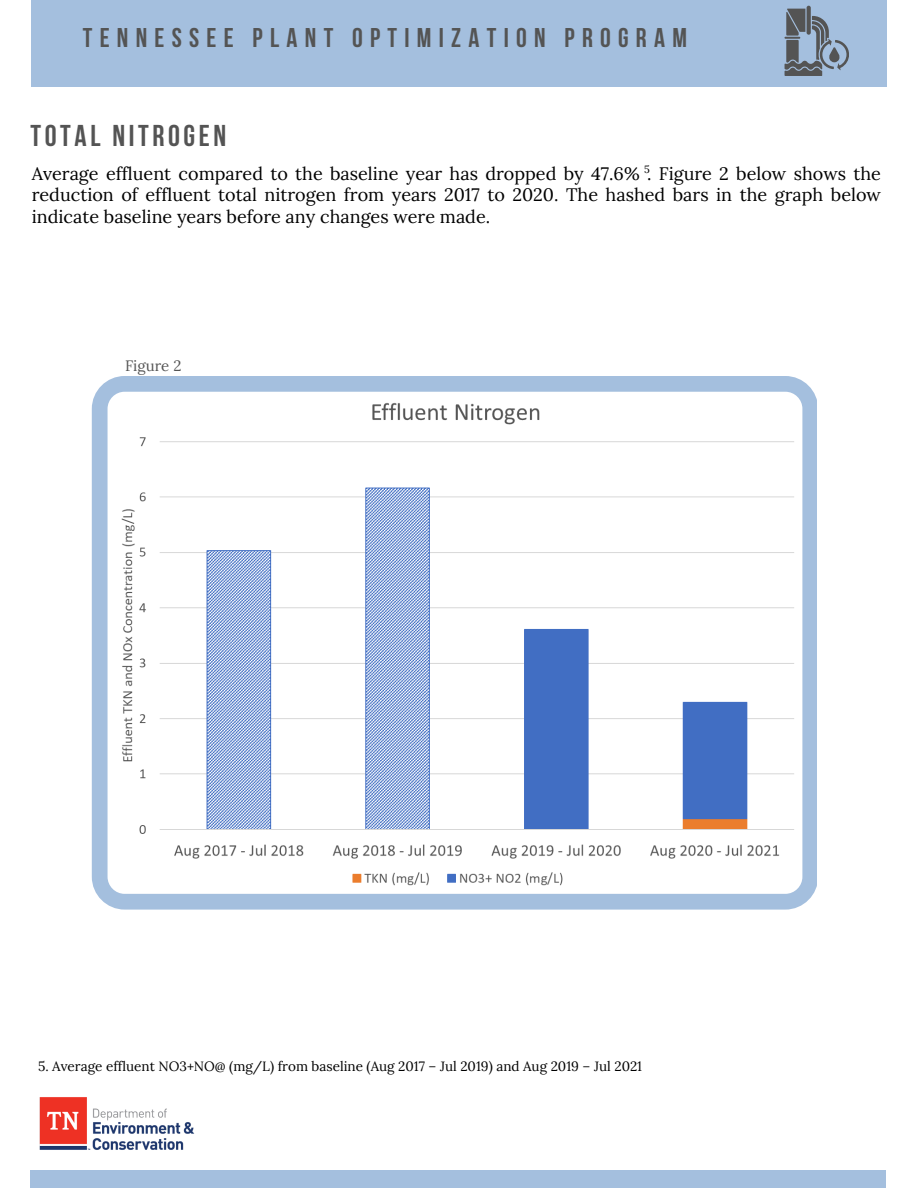
<style>
.page{position:relative;width:918px;height:1188px;background:#fff}
.page>*{position:absolute;margin:0;border:0;box-sizing:border-box;transform-origin:0 0}
.t1{font:700 30px "Bebas Neue";letter-spacing:.12em;color:#545454}
.t2{font:700 27px "Bebas Neue";letter-spacing:.27em;color:#545454}
.t3{font:18px/21.3px "Lora";color:#000;text-align:justify}
.t4{font:15px "Lora";color:#545454}
.t5{font:13.5px "Lora";color:#000}
.t6{font:10.5px "Lora";color:#000}
</style>
<div class="page">
<div style="left:32px;top:0;width:855px;height:87px;background:#a4bfde"></div>
<div style="left:31px;top:1171px;width:855px;height:17px;background:#a4bfde"></div>
<svg style="left:784px;top:9px;width:65px;height:66px"></svg>
<img style="left:39px;top:1097px;width:156px;height:53px">
<svg style="left:92px;top:376px;width:725px;height:534px"></svg>
<p class="t2" style="left:83px;top:26px;width:606px">TENNESSEE PLANT OPTIMIZATION PROGRAM</p>
<h1 class="t1" style="left:31px;top:123px;width:197px">TOTAL NITROGEN</h1>
<h3 class="t3" style="left:32px;top:163px;width:851px">Average effluent compared to the baseline year has dropped by 47.6% . Figure 2 below shows the reduction of effluent total nitrogen from years 2017 to 2020. The hashed bars in the graph below indicate baseline years before any changes were made.</h3>
<h4 class="t6" style="left:644px;top:162px;width:7px">5</h4>
<p class="t4" style="left:125px;top:356px;width:58px">Figure 2</p>
<p class="t5" style="left:38px;top:1057px;width:606px">5. Average effluent NO3+NO@ (mg/L) from baseline (Aug 2017 – Jul 2019) and Aug 2019 – Jul 2021</p>
</div>
